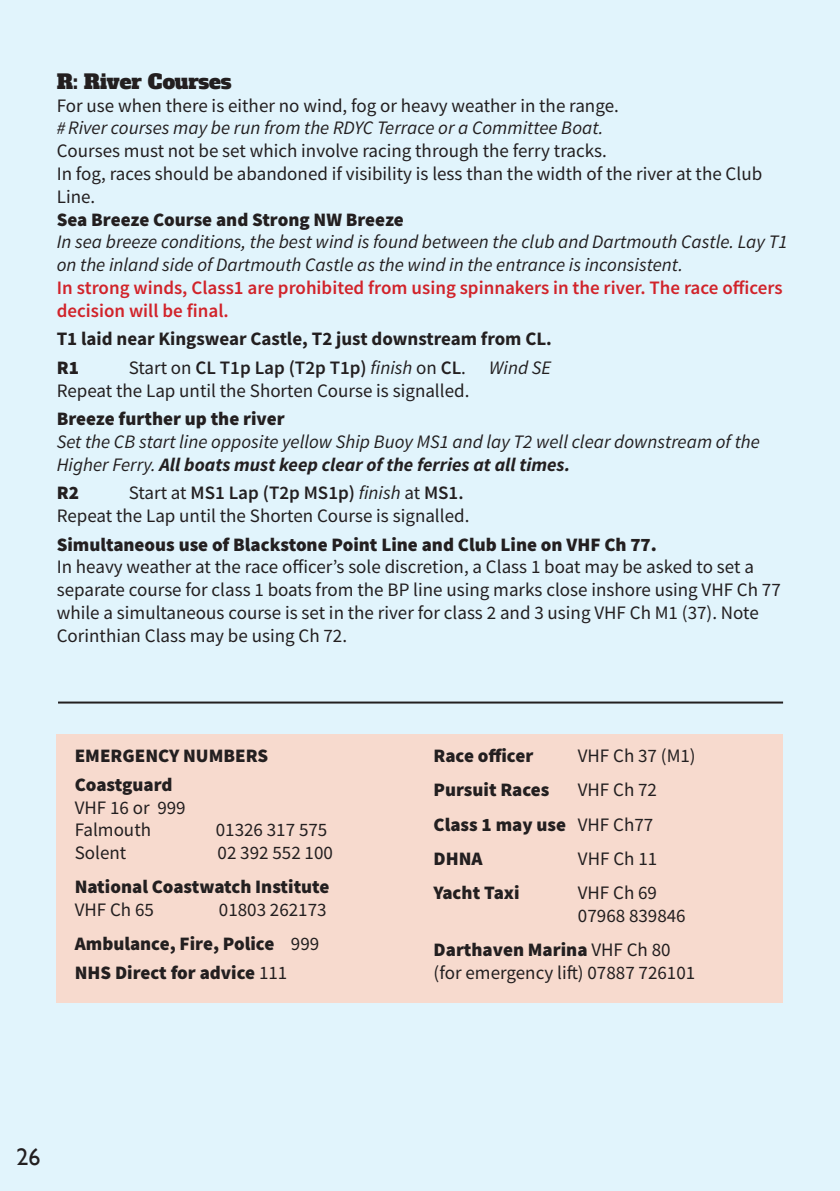
<style>
.page{position:relative;width:840px;height:1191px;background:#fff}
.page>*{position:absolute;margin:0;border:0;box-sizing:border-box;transform-origin:0 0}
.t1{font:24px "Gill Sans";color:#231f20}
.C_ALPHA_HEAD_9_5{font:20px "Alfa Slab One";color:#231f20}
._9_5_body_copy{font:19px/22.8px "Source Sans Pro";color:#231f20}
._9_5_body_copy-2{font:italic 19px/22.8px "Source Sans Pro";color:#231f20}
._9_5_body_copy-3{font:900 19px "Source Sans Pro";color:#231f20}
._9_5_body_copy-4{font:600 19px/22.8px "Source Sans Pro";color:#d1232a}
._9_5_body_copy-5{font:600 19px "Source Sans Pro";color:#231f20}
._9_5_body_copy-6{font:700 19px "Source Sans Pro";color:#231f20}
.s1{font-size:18px}
.s2{font-weight:400}
.s3{font-weight:400;font-style:italic}
.s4{font-weight:700}
.s5{font-weight:900}
</style>
<div class="page">
<div style="left:0;top:0;width:839px;height:1191px;background:#e1f4fc"></div>
<hr style="left:58px;top:701px;width:724px;height:2px;background:#231f20">
<div style="left:57px;top:734px;width:725px;height:268px;background:#f7dace"></div>
<p class="C_ALPHA_HEAD_9_5" style="left:57px;top:68px;width:176px">R: River Courses</p>
<p class="_9_5_body_copy" style="left:57px;top:94px;width:563px">For use when there is either no wind, fog or heavy weather in the range.</p>
<p class="_9_5_body_copy-2" style="left:57px;top:116px;width:548px"><span class="s1">#</span> River courses may be run from the RDYC Terrace or a Committee Boat.</p>
<p class="_9_5_body_copy" style="left:57px;top:139px;width:551px">Courses must not be set which involve racing through the ferry tracks.</p>
<p class="_9_5_body_copy" style="left:57px;top:162px;width:706px">In fog, races should be abandoned if visibility is less than the width of the river at the Club<br>Line.</p>
<p class="_9_5_body_copy-3" style="left:57px;top:206px;width:348px">Sea Breeze Course and Strong NW Breeze</p>
<p class="_9_5_body_copy-2" style="left:57px;top:230px;width:731px">In sea breeze conditions, the best wind is found between the club and Dartmouth Castle. Lay T1 on the inland side of Dartmouth Castle as the wind in the entrance is inconsistent.</p>
<p class="_9_5_body_copy-4" style="left:57px;top:277px;width:727px">In strong winds, Class1 are prohibited from using spinnakers in the river. The race officers decision will be final.</p>
<p class="_9_5_body_copy-6" style="left:57px;top:326px;width:496px">T1 laid near Kingswear Castle, T2 just downstream from CL.</p>
<p class="_9_5_body_copy-3" style="left:57px;top:354px;width:24px">R1</p>
<p class="_9_5_body_copy-5" style="left:129px;top:355px;width:423px"><span class="s2">Start on</span> CL T1p Lap (T2p T1p) <span class="s3">finish</span> <span class="s2">on</span> CL<span class="s2">.</span> <span class="s3">Wind SE</span></p>
<p class="_9_5_body_copy" style="left:57px;top:379px;width:414px">Repeat the Lap until the Shorten Course is signalled.</p>
<p class="_9_5_body_copy-3" style="left:57px;top:406px;width:229px">Breeze further up the river</p>
<p class="_9_5_body_copy-2" style="left:57px;top:430px;width:704px">Set the CB start line opposite yellow Ship Buoy MS1 and lay T2 well clear downstream of the<br>Higher Ferry. <span class="s4">All boats must keep clear of the ferries at all times.</span></p>
<p class="_9_5_body_copy-3" style="left:57px;top:480px;width:24px">R2</p>
<p class="_9_5_body_copy-5" style="left:129px;top:481px;width:336px"><span class="s2">Start at</span> MS1 Lap (T2p MS1p) <span class="s3">finish</span> <span class="s2">at</span> MS1.</p>
<p class="_9_5_body_copy" style="left:57px;top:504px;width:414px">Repeat the Lap until the Shorten Course is signalled.</p>
<p class="_9_5_body_copy-3" style="left:57px;top:531px;width:601px">Simultaneous use of Blackstone Point Line and Club Line on VHF Ch 77.</p>
<p class="_9_5_body_copy" style="left:57px;top:555px;width:725px">In heavy weather at the race officer’s sole discretion, a Class 1 boat may be asked to set a separate course for class 1 boats from the BP line using marks close inshore using VHF Ch 77 while a simultaneous course is set in the river for class 2 and 3 using VHF Ch M1 (37). Note Corinthian Class may be using Ch 72.</p>
<p class="_9_5_body_copy-3" style="left:75px;top:742px;width:195px">EMERGENCY NUMBERS</p>
<p class="_9_5_body_copy-3" style="left:75px;top:771px;width:99px">Coastguard</p>
<p class="_9_5_body_copy" style="left:75px;top:795px;width:112px">VHF 16 or 999</p>
<p class="_9_5_body_copy" style="left:75px;top:818px;width:78px">Falmouth</p>
<p class="_9_5_body_copy" style="left:216px;top:818px;width:113px">01326 317 575</p>
<p class="_9_5_body_copy" style="left:75px;top:841px;width:53px">Solent</p>
<p class="_9_5_body_copy" style="left:217px;top:841px;width:117px">02 392 552 100</p>
<p class="_9_5_body_copy-3" style="left:75px;top:873px;width:256px">National Coastwatch Institute</p>
<p class="_9_5_body_copy" style="left:75px;top:898px;width:81px">VHF Ch 65</p>
<p class="_9_5_body_copy" style="left:219px;top:898px;width:109px">01803 262173</p>
<p class="_9_5_body_copy-3" style="left:75px;top:930px;width:246px">Ambulance, Fire, Police <span class="s2">999</span></p>
<p class="_9_5_body_copy-3" style="left:75px;top:959px;width:214px">NHS Direct for advice <span class="s2">111</span></p>
<p class="_9_5_body_copy-3" style="left:433px;top:742px;width:101px">Race officer</p>
<p class="_9_5_body_copy" style="left:577px;top:744px;width:119px">VHF Ch 37 (M1)</p>
<p class="_9_5_body_copy-3" style="left:433px;top:777px;width:117px">Pursuit Races</p>
<p class="_9_5_body_copy" style="left:577px;top:778px;width:81px">VHF Ch 72</p>
<p class="_9_5_body_copy-3" style="left:433px;top:811px;width:221px">Class 1 may use <span class="s2">VHF Ch77</span></p>
<p class="_9_5_body_copy-3" style="left:433px;top:845px;width:51px">DHNA</p>
<p class="_9_5_body_copy" style="left:577px;top:847px;width:81px">VHF Ch 11</p>
<p class="_9_5_body_copy-3" style="left:433px;top:879px;width:87px">Yacht Taxi</p>
<p class="_9_5_body_copy" style="left:577px;top:881px;width:109px">VHF Ch 69<br>07968 839846</p>
<p class="_9_5_body_copy" style="left:433px;top:938px;width:263px"><span class="s5">Darthaven Marina</span> VHF Ch 80 (for emergency lift) 07887 726101</p>
<p class="t1" style="left:16px;top:1143px;width:25px">26</p>
</div>
